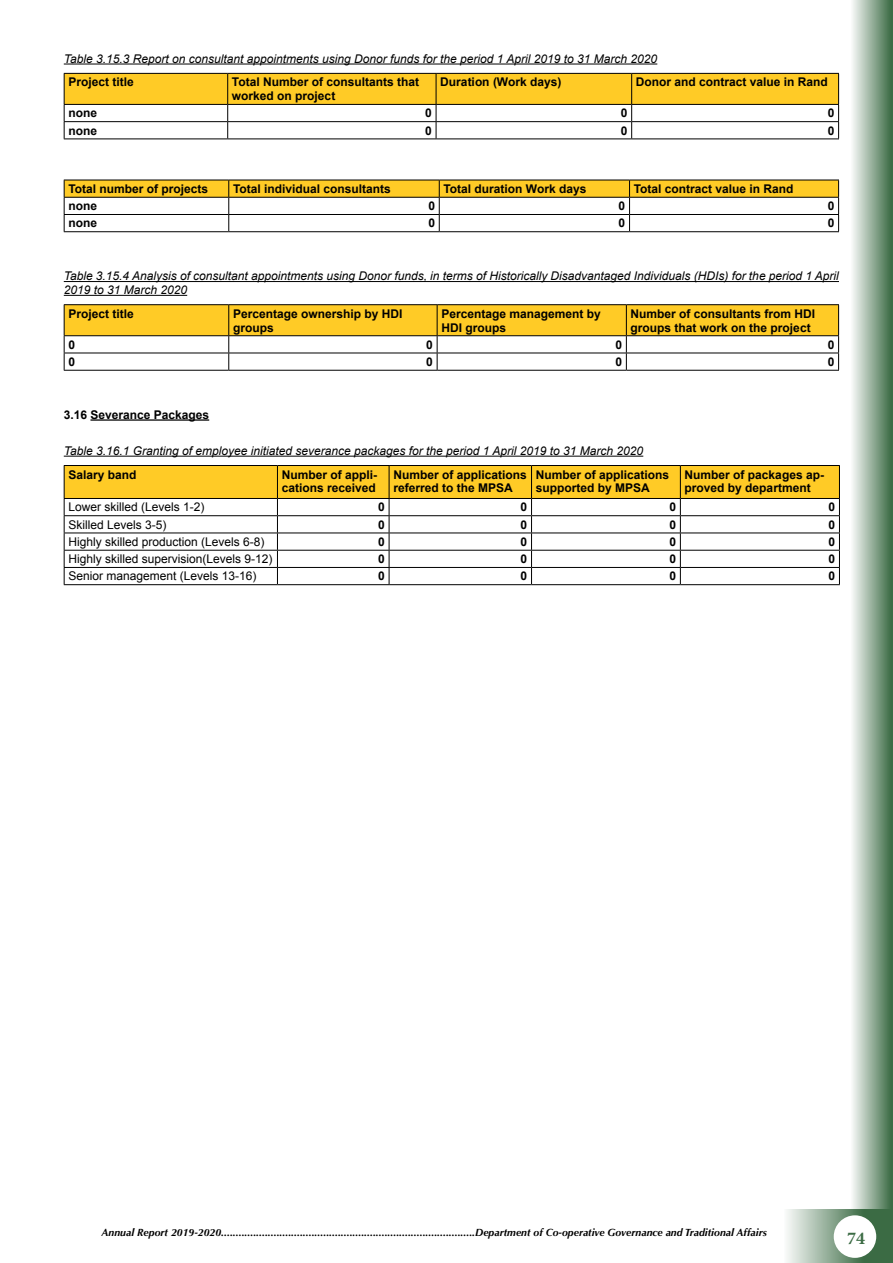
<style>
.page{position:relative;width:893px;height:1263px;background:#fff}
.page>*{position:absolute;margin:0;border:0;box-sizing:border-box;transform-origin:0 0}
.t1{font:700 18px "Minion Pro";color:#3b6b44}
.t2{font:700 12px/13.8px "Arial";color:#000}
.t3{font:italic 12px/13.8px "Arial";color:#000}
.t4{font:12px "Arial";color:#000}
.t5{font:italic 700 10.5px "Optima";color:#000}
</style>
<div class="page">
<div style="left:850px;top:0;width:43px;height:1263px;background:linear-gradient(to right,#fefefe,#35663e)"></div>
<svg style="left:787px;top:1209px;width:106px;height:54px;background:#8da992"></svg>
<div style="left:834px;top:1215px;width:42px;height:43px;background:#fff;border-radius:50%"></div>
<hr style="left:64px;top:64px;width:593px;height:1px;background:#000">
<hr style="left:64px;top:281px;width:775px;height:1px;background:#000">
<hr style="left:64px;top:295px;width:123px;height:1px;background:#000">
<hr style="left:90px;top:419px;width:119px;height:2px;background:#000">
<hr style="left:64px;top:456px;width:579px;height:1px;background:#000">
<svg style="left:64px;top:73px;width:775px;height:66px"></svg>
<hr style="left:64px;top:139px;width:164px;height:1px;background:#000">
<hr style="left:228px;top:139px;width:208px;height:1px;background:#000">
<hr style="left:436px;top:139px;width:196px;height:1px;background:#000">
<hr style="left:632px;top:139px;width:207px;height:1px;background:#000">
<svg style="left:64px;top:180px;width:775px;height:51px"></svg>
<hr style="left:64px;top:231px;width:165px;height:1px;background:#000">
<hr style="left:229px;top:231px;width:210px;height:1px;background:#000">
<hr style="left:439px;top:231px;width:191px;height:1px;background:#000">
<hr style="left:630px;top:231px;width:209px;height:1px;background:#000">
<hr style="left:64px;top:304px;width:165px;height:1px;background:#000">
<hr style="left:229px;top:304px;width:208px;height:1px;background:#000">
<hr style="left:437px;top:304px;width:189px;height:1px;background:#000">
<hr style="left:626px;top:304px;width:213px;height:1px;background:#000">
<svg style="left:64px;top:305px;width:775px;height:65px"></svg>
<hr style="left:64px;top:370px;width:165px;height:1px;background:#000">
<hr style="left:229px;top:370px;width:208px;height:1px;background:#000">
<hr style="left:437px;top:370px;width:189px;height:1px;background:#000">
<hr style="left:626px;top:370px;width:213px;height:1px;background:#000">
<svg style="left:64px;top:465px;width:776px;height:119px"></svg>
<hr style="left:64px;top:584px;width:213px;height:1px;background:#000">
<hr style="left:277px;top:584px;width:112px;height:1px;background:#000">
<hr style="left:389px;top:584px;width:142px;height:1px;background:#000">
<hr style="left:531px;top:584px;width:149px;height:1px;background:#000">
<hr style="left:680px;top:584px;width:160px;height:1px;background:#000">
<p class="t3" style="left:64px;top:52px;width:595px">Table 3.15.3 Report on consultant appointments using Donor funds for the period 1 April 2019 to 31 March 2020</p>
<p class="t2" style="left:68px;top:76px;width:67px">Project title</p>
<p class="t2" style="left:232px;top:76px;width:189px">Total Number of consultants that worked on project</p>
<p class="t2" style="left:440px;top:76px;width:123px">Duration (Work days)</p>
<p class="t2" style="left:636px;top:76px;width:194px">Donor and contract value in Rand</p>
<p class="t2" style="left:68px;top:107px;width:30px">none</p>
<p class="t2" style="left:425px;top:107px;width:8px">0</p>
<p class="t2" style="left:621px;top:107px;width:8px">0</p>
<p class="t2" style="left:828px;top:107px;width:8px">0</p>
<p class="t2" style="left:68px;top:124px;width:30px">none</p>
<p class="t2" style="left:425px;top:124px;width:8px">0</p>
<p class="t2" style="left:621px;top:124px;width:8px">0</p>
<p class="t2" style="left:828px;top:124px;width:8px">0</p>
<p class="t2" style="left:68px;top:182px;width:141px">Total number of projects</p>
<p class="t2" style="left:233px;top:182px;width:159px">Total individual consultants</p>
<p class="t2" style="left:443px;top:182px;width:144px">Total duration Work days</p>
<p class="t2" style="left:634px;top:182px;width:161px">Total contract value in Rand</p>
<p class="t2" style="left:68px;top:199px;width:30px">none</p>
<p class="t2" style="left:428px;top:199px;width:8px">0</p>
<p class="t2" style="left:619px;top:199px;width:8px">0</p>
<p class="t2" style="left:828px;top:199px;width:8px">0</p>
<p class="t2" style="left:68px;top:217px;width:30px">none</p>
<p class="t2" style="left:428px;top:217px;width:8px">0</p>
<p class="t2" style="left:619px;top:217px;width:8px">0</p>
<p class="t2" style="left:828px;top:217px;width:8px">0</p>
<p class="t3" style="left:64px;top:269px;width:777px">Table 3.15.4 Analysis of consultant appointments using Donor funds, in terms of Historically Disadvantaged Individuals (HDIs) for the period 1 April<br>2019 to 31 March 2020</p>
<p class="t2" style="left:68px;top:307px;width:67px">Project title</p>
<p class="t2" style="left:233px;top:307px;width:171px">Percentage ownership by HDI groups</p>
<p class="t2" style="left:441px;top:307px;width:161px">Percentage management by<br>HDI groups</p>
<p class="t2" style="left:631px;top:307px;width:186px">Number of consultants from HDI groups that work on the project</p>
<p class="t2" style="left:68px;top:338px;width:8px">0</p>
<p class="t2" style="left:426px;top:338px;width:8px">0</p>
<p class="t2" style="left:615px;top:338px;width:8px">0</p>
<p class="t2" style="left:828px;top:338px;width:8px">0</p>
<p class="t2" style="left:68px;top:355px;width:8px">0</p>
<p class="t2" style="left:426px;top:355px;width:8px">0</p>
<p class="t2" style="left:615px;top:355px;width:8px">0</p>
<p class="t2" style="left:828px;top:355px;width:8px">0</p>
<p class="t2" style="left:64px;top:408px;width:147px">3.16 Severance Packages</p>
<p class="t3" style="left:64px;top:444px;width:581px">Table 3.16.1 Granting of employee initiated severance packages for the period 1 April 2019 to 31 March 2020</p>
<p class="t2" style="left:68px;top:468px;width:70px">Salary band</p>
<p class="t2" style="left:282px;top:468px;width:97px">Number of appli&shy;cations received</p>
<p class="t2" style="left:393px;top:468px;width:135px">Number of applications referred to the MPSA</p>
<p class="t2" style="left:536px;top:468px;width:135px">Number of applications supported by MPSA</p>
<p class="t2" style="left:685px;top:468px;width:141px">Number of packages ap&shy;proved by department</p>
<p class="t4" style="left:68px;top:499px;width:138px">Lower skilled (Levels 1-2)</p>
<p class="t2" style="left:378px;top:501px;width:8px">0</p>
<p class="t2" style="left:521px;top:501px;width:8px">0</p>
<p class="t2" style="left:669px;top:501px;width:8px">0</p>
<p class="t2" style="left:828px;top:501px;width:8px">0</p>
<p class="t4" style="left:68px;top:517px;width:100px">Skilled Levels 3-5)</p>
<p class="t2" style="left:378px;top:518px;width:8px">0</p>
<p class="t2" style="left:521px;top:518px;width:8px">0</p>
<p class="t2" style="left:669px;top:518px;width:8px">0</p>
<p class="t2" style="left:828px;top:518px;width:8px">0</p>
<p class="t4" style="left:68px;top:534px;width:198px">Highly skilled production (Levels 6-8)</p>
<p class="t2" style="left:378px;top:535px;width:8px">0</p>
<p class="t2" style="left:521px;top:535px;width:8px">0</p>
<p class="t2" style="left:669px;top:535px;width:8px">0</p>
<p class="t2" style="left:828px;top:535px;width:8px">0</p>
<p class="t4" style="left:68px;top:551px;width:206px">Highly skilled supervision(Levels 9-12)</p>
<p class="t2" style="left:378px;top:552px;width:8px">0</p>
<p class="t2" style="left:521px;top:552px;width:8px">0</p>
<p class="t2" style="left:669px;top:552px;width:8px">0</p>
<p class="t2" style="left:828px;top:552px;width:8px">0</p>
<p class="t4" style="left:68px;top:568px;width:190px">Senior management (Levels 13-16)</p>
<p class="t2" style="left:378px;top:570px;width:8px">0</p>
<p class="t2" style="left:521px;top:570px;width:8px">0</p>
<p class="t2" style="left:669px;top:570px;width:8px">0</p>
<p class="t2" style="left:828px;top:570px;width:8px">0</p>
<p class="t5" style="left:102px;top:1226px;width:667px">Annual Report 2019-2020.......................................................................................Department of Co-operative Governance and Traditional Affairs</p>
<h1 class="t1" style="left:847px;top:1225px;width:19px">74</h1>
</div>
